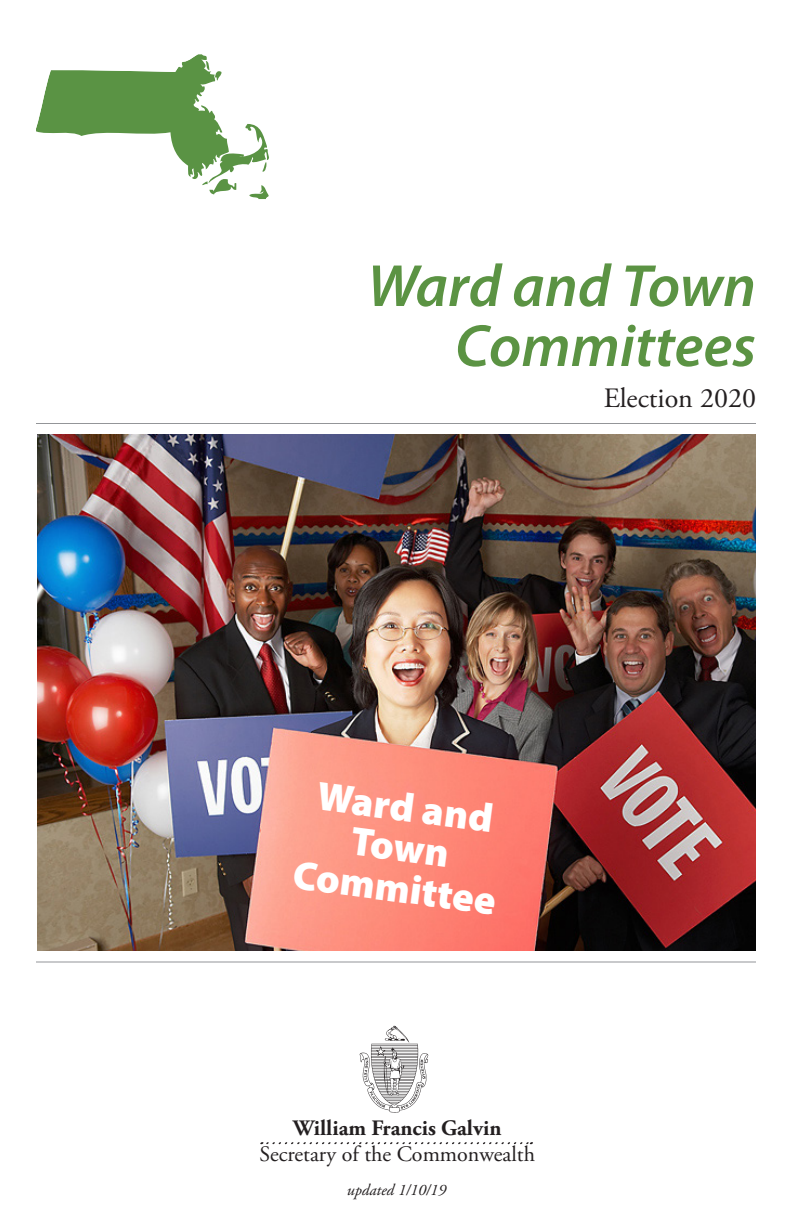
<style>
.page{position:relative;width:792px;height:1224px;background:#fff}
.page>*{position:absolute;margin:0;border:0;box-sizing:border-box;transform-origin:0 0}
.t1{font:italic 600 60px/60px "Myriad Pro";color:#5b9343;text-align:right}
.t2{font:900 40.6px/40.8px "Myriad Pro";color:#fff;text-align:center}
.Body{font:28px "Adobe Garamond Pro";color:#231f20}
.t3{font:22px "Adobe Garamond Pro";color:#231f20}
.t4{font:700 22px "Adobe Garamond Pro";color:#231f20}
.t5{font:italic 16px "Adobe Garamond Pro";color:#231f20}
</style>
<div class="page">
<svg style="left:36px;top:54px;width:233px;height:145px"></svg>
<hr style="left:36px;top:962px;width:720px;height:1px;background:#939598">
<hr style="left:36px;top:423px;width:720px;height:1px;background:#939598">
<img style="left:359px;top:1025px;width:70px;height:88px">
<svg style="left:261px;top:1142px;width:271px;height:2px"></svg>
<img style="left:37px;top:435px;width:719px;height:515px">
<p class="t1" style="left:367px;top:254px;width:390px">Ward and Town<br>Committees</p>
<p class="Body" style="left:604px;top:382px;width:154px">Election 2020</p>
<p class="t2" style="left:320px;top:774px;width:179px;rotate:7deg">Ward and</p>
<p class="t2" style="left:301px;top:813px;width:206px;rotate:7deg">Town<br>Committee</p>
<p class="t4" style="left:293px;top:1115px;width:210px">William Francis Galvin</p>
<p class="t3" style="left:260px;top:1141px;width:277px">Secretary of the Commonwealth</p>
<p class="t5" style="left:347px;top:1180px;width:101px">updated 1/10/19</p>
</div>
